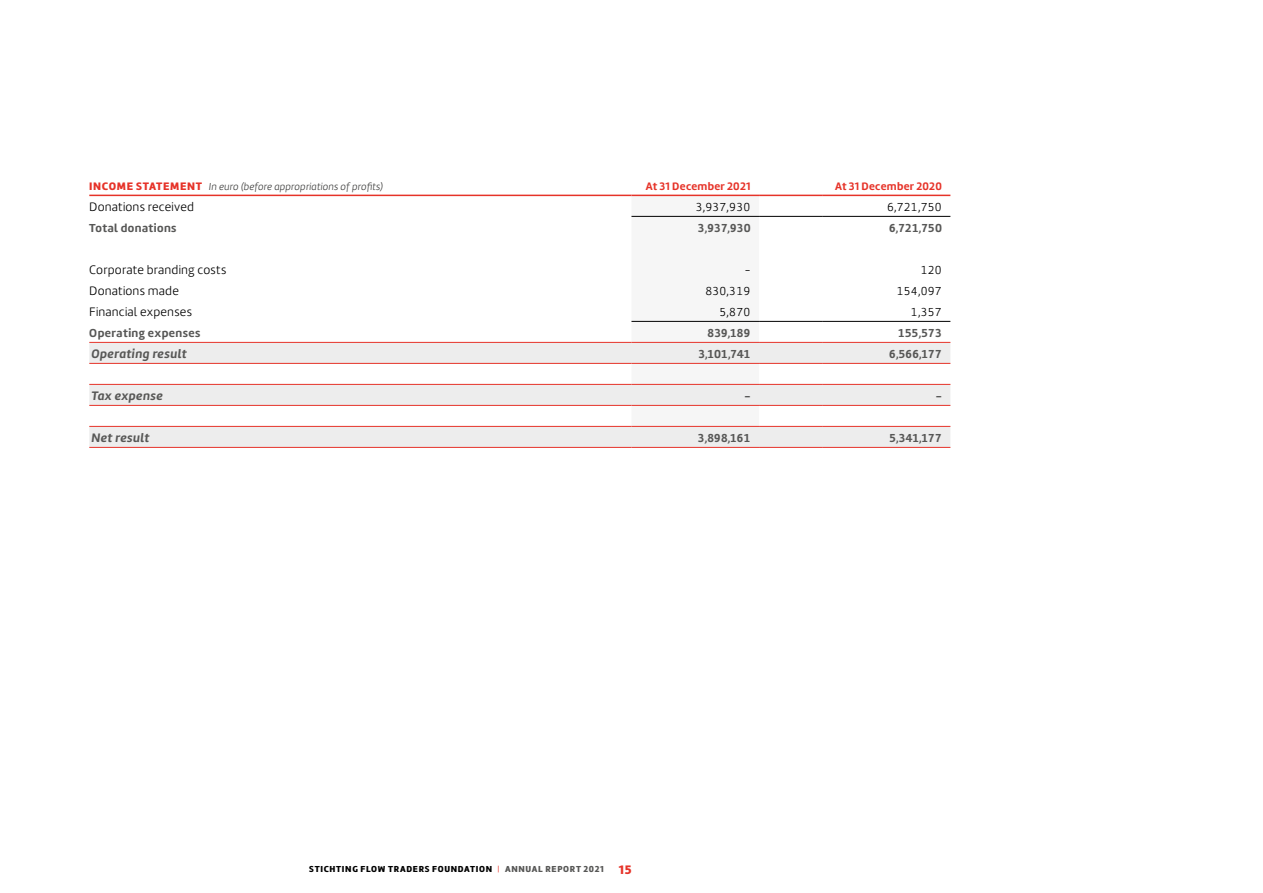
<style>
.page{position:relative;width:1263px;height:893px;background:#fff}
.page>*{position:absolute;margin:0;border:0;box-sizing:border-box;transform-origin:0 0}
._2_Tabeltekst{font:300 12.75px "Marine";letter-spacing:.015em;color:#000}
._2_Tabeltekst_TOTAAL{font:italic 700 12.75px "Marine";letter-spacing:.035em;color:#575756}
._2_Cijfers_30mm{font:700 12px "Cijfers Marine";color:#575756}
._2_Cijfers_30mm-2{font:300 12px "Cijfers Marine";color:#000}
._2_Tabeltekst_OPTEL{font:700 12px "Marine";letter-spacing:.035em;color:#575756}
._2_Kolomkop_tekst{font:700 11.25px "Marine";letter-spacing:.025em;color:#e63329}
._2_Tabelkop{font:italic 300 10.5px "Marine";letter-spacing:.015em;color:#3c3c3b}
.t1{font:900 9px "Marine";letter-spacing:.075em;color:#000}
.s1{font-weight:900;font-style:normal;font-size:11.25px;color:#e63329}
.s2{font-weight:300;color:#e63329}
.s3{color:#575756}
.s4{font-size:12.75px;color:#e63329}
</style>
<div class="page">
<div style="left:631px;top:196px;width:128px;height:146px;background:#f6f6f6"></div>
<svg style="left:89px;top:343px;width:861px;height:104px;fill:#ededed"></svg>
<hr style="left:89px;top:195px;width:542px;height:1px;background:#e63329">
<hr style="left:631px;top:195px;width:128px;height:1px;background:#e63329">
<hr style="left:759px;top:195px;width:64px;height:1px;background:#e63329">
<hr style="left:823px;top:195px;width:127px;height:1px;background:#e63329">
<hr style="left:631px;top:216px;width:128px;height:1px;background:#000">
<hr style="left:759px;top:216px;width:64px;height:1px;background:#000">
<hr style="left:823px;top:216px;width:127px;height:1px;background:#000">
<hr style="left:631px;top:321px;width:128px;height:1px;background:#000">
<hr style="left:759px;top:321px;width:64px;height:1px;background:#000">
<hr style="left:823px;top:321px;width:127px;height:1px;background:#000">
<hr style="left:89px;top:447px;width:542px;height:1px;background:#e63329">
<hr style="left:631px;top:447px;width:128px;height:1px;background:#e63329">
<hr style="left:759px;top:447px;width:64px;height:1px;background:#e63329">
<hr style="left:823px;top:447px;width:127px;height:1px;background:#e63329">
<hr style="left:89px;top:342px;width:542px;height:1px;background:#e63329">
<hr style="left:759px;top:342px;width:64px;height:1px;background:#e63329">
<hr style="left:823px;top:342px;width:127px;height:1px;background:#e63329">
<hr style="left:89px;top:363px;width:542px;height:1px;background:#e63329">
<hr style="left:759px;top:363px;width:64px;height:1px;background:#e63329">
<hr style="left:823px;top:363px;width:127px;height:1px;background:#e63329">
<hr style="left:89px;top:384px;width:542px;height:1px;background:#e63329">
<hr style="left:631px;top:384px;width:128px;height:1px;background:#e63329">
<hr style="left:759px;top:384px;width:64px;height:1px;background:#e63329">
<hr style="left:823px;top:384px;width:127px;height:1px;background:#e63329">
<hr style="left:89px;top:405px;width:542px;height:1px;background:#e63329">
<hr style="left:631px;top:405px;width:128px;height:1px;background:#e63329">
<hr style="left:759px;top:405px;width:64px;height:1px;background:#e63329">
<hr style="left:823px;top:405px;width:127px;height:1px;background:#e63329">
<hr style="left:631px;top:342px;width:128px;height:1px;background:#e63329">
<hr style="left:631px;top:363px;width:128px;height:1px;background:#e63329">
<hr style="left:89px;top:426px;width:542px;height:1px;background:#e63329">
<hr style="left:631px;top:426px;width:128px;height:1px;background:#e63329">
<hr style="left:759px;top:426px;width:64px;height:1px;background:#e63329">
<hr style="left:823px;top:426px;width:127px;height:1px;background:#e63329">
<p class="_2_Tabelkop" style="left:89px;top:180px;width:295px"><span class="s1">INCOME STATEMENT</span> In euro (before appropriations of profits)</p>
<p class="_2_Kolomkop_tekst" style="left:646px;top:179px;width:106px">At 31 December 2021</p>
<p class="_2_Kolomkop_tekst" style="left:835px;top:179px;width:108px">At 31 December 2020</p>
<p class="_2_Tabeltekst" style="left:89px;top:199px;width:106px">Donations received</p>
<p class="_2_Cijfers_30mm-2" style="left:696px;top:200px;width:56px">3,937,930</p>
<p class="_2_Cijfers_30mm-2" style="left:887px;top:200px;width:56px">6,721,750</p>
<p class="_2_Tabeltekst_OPTEL" style="left:89px;top:220px;width:89px">Total donations</p>
<p class="_2_Cijfers_30mm" style="left:698px;top:220px;width:54px">3,937,930</p>
<p class="_2_Cijfers_30mm" style="left:889px;top:220px;width:54px">6,721,750</p>
<p class="_2_Tabeltekst" style="left:89px;top:262px;width:139px">Corporate branding costs</p>
<p class="_2_Cijfers_30mm-2" style="left:745px;top:263px;width:7px">-</p>
<p class="_2_Cijfers_30mm-2" style="left:921px;top:263px;width:23px">120</p>
<p class="_2_Tabeltekst" style="left:89px;top:283px;width:91px">Donations made</p>
<p class="_2_Cijfers_30mm-2" style="left:705px;top:284px;width:47px">830,319</p>
<p class="_2_Cijfers_30mm-2" style="left:897px;top:284px;width:47px">154,097</p>
<p class="_2_Tabeltekst" style="left:89px;top:304px;width:104px">Financial expenses</p>
<p class="_2_Cijfers_30mm-2" style="left:719px;top:305px;width:32px">5,870</p>
<p class="_2_Cijfers_30mm-2" style="left:911px;top:305px;width:32px">1,357</p>
<p class="_2_Tabeltekst_OPTEL" style="left:89px;top:325px;width:113px">Operating expenses</p>
<p class="_2_Cijfers_30mm" style="left:707px;top:325px;width:45px">839,189</p>
<p class="_2_Cijfers_30mm" style="left:898px;top:325px;width:45px">155,573</p>
<p class="_2_Tabeltekst_TOTAAL" style="left:91px;top:345px;width:97px">Operating result</p>
<p class="_2_Cijfers_30mm" style="left:698px;top:346px;width:54px">3,101,741</p>
<p class="_2_Cijfers_30mm" style="left:889px;top:346px;width:54px">6,566,177</p>
<p class="_2_Tabeltekst_TOTAAL" style="left:91px;top:387px;width:73px">Tax expense</p>
<p class="_2_Cijfers_30mm" style="left:744px;top:388px;width:8px">-</p>
<p class="_2_Cijfers_30mm" style="left:936px;top:388px;width:8px">-</p>
<p class="_2_Tabeltekst_TOTAAL" style="left:91px;top:429px;width:60px">Net result</p>
<p class="_2_Cijfers_30mm" style="left:698px;top:430px;width:54px">3,898,161</p>
<p class="_2_Cijfers_30mm" style="left:889px;top:430px;width:54px">5,341,177</p>
<p class="t1" style="left:309px;top:863px;width:324px">STICHTING FLOW TRADERS FOUNDATION <span class="s2">|</span> <span class="s3">ANNUAL REPORT 2021</span> <span class="s4">15</span></p>
</div>
